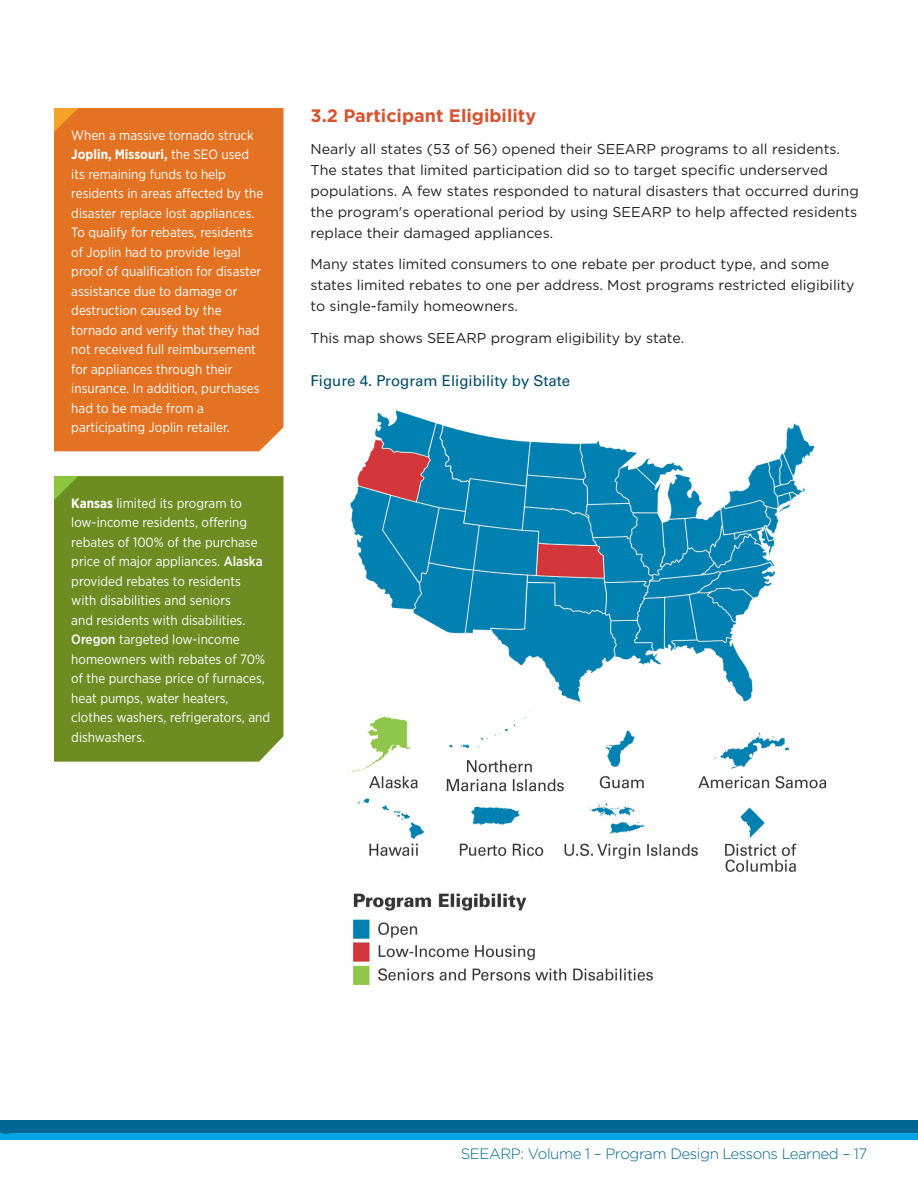
<style>
.page{position:relative;width:918px;height:1188px;background:#fff}
.page>*{position:absolute;margin:0;border:0;box-sizing:border-box;transform-origin:0 0}
.SEEARP_Header03{font:700 18px "Gotham";color:#d55532}
.t1{font:300 15px "Gotham";letter-spacing:-.03em;color:#006893}
.SEEARP_Table_Hede{font:15px "Univers LT Std";color:#004d6c}
.SEEARP_COPY{font:14.25px/21px "Gotham";color:#231f20}
.SEEARP_SideBar{font:13.5px/19.5px "Gotham Narrow";color:#fff}
.s1{font-weight:700}
.s2{font-weight:500}
</style>
<div class="page">
<div style="left:0;top:1121px;width:918px;height:13px;background:#006893"></div>
<div style="left:0;top:1133px;width:918px;height:6px;background:#00a5e3"></div>
<div style="left:0;top:1121px;width:9px;height:13px;background:#006893"></div>
<div style="left:54px;top:108px;width:230px;height:343px;background:#e37222"></div>
<svg style="left:54px;top:108px;width:24px;height:24px"></svg>
<img style="left:349px;top:410px;width:477px;height:574px">
<div style="left:54px;top:476px;width:230px;height:286px;background:#6d8d23"></div>
<svg style="left:54px;top:476px;width:24px;height:24px"></svg>
<p class="SEEARP_SideBar" style="left:71px;top:125px;width:194px">When a massive tornado struck<br><span class="s1">Joplin, Missouri,</span> the SEO used its remaining funds to help residents in areas affected by the disaster replace lost appliances.<br>To qualify for rebates, residents of Joplin had to provide legal proof of qualification for disaster assistance due to damage or destruction caused by the tornado and verify that they had not received full reimbursement for appliances through their insurance. In addition, purchases had to be made from a participating Joplin retailer.</p>
<p class="SEEARP_SideBar" style="left:71px;top:493px;width:200px"><span class="s1">Kansas</span> limited its program to low-income residents, offering rebates of 100% of the purchase price of major appliances. <span class="s2">Alaska </span>provided rebates to residents<br>with disabilities and seniors<br>and residents with disabilities.<br><span class="s2">Oregon</span> targeted low-income homeowners with rebates of 70% of the purchase price of furnaces, heat pumps, water heaters, clothes washers, refrigerators, and dishwashers.</p>
<p class="SEEARP_Header03" style="left:310px;top:106px;width:227px">3.2 Participant Eligibility</p>
<p class="SEEARP_COPY" style="left:310px;top:138px;width:550px">Nearly all states (53 of 56) opened their SEEARP programs to all residents.<br>The states that limited participation did so to target specific underserved populations. A few states responded to natural disasters that occurred during the program's operational period by using SEEARP to help affected residents replace their damaged appliances.</p>
<p class="SEEARP_COPY" style="left:310px;top:254px;width:546px">Many states limited consumers to one rebate per product type, and some states limited rebates to one per address. Most programs restricted eligibility to single-family homeowners.</p>
<p class="SEEARP_COPY" style="left:310px;top:327px;width:373px">This map shows SEEARP program eligibility by state.</p>
<p class="SEEARP_Table_Hede" style="left:310px;top:372px;width:261px">Figure 4. Program Eligibility by State</p>
<p class="t1" style="left:461px;top:1146px;width:408px">SEEARP: Volume 1 Ð Program Design Lessons Learned Ð 17</p>
</div>
